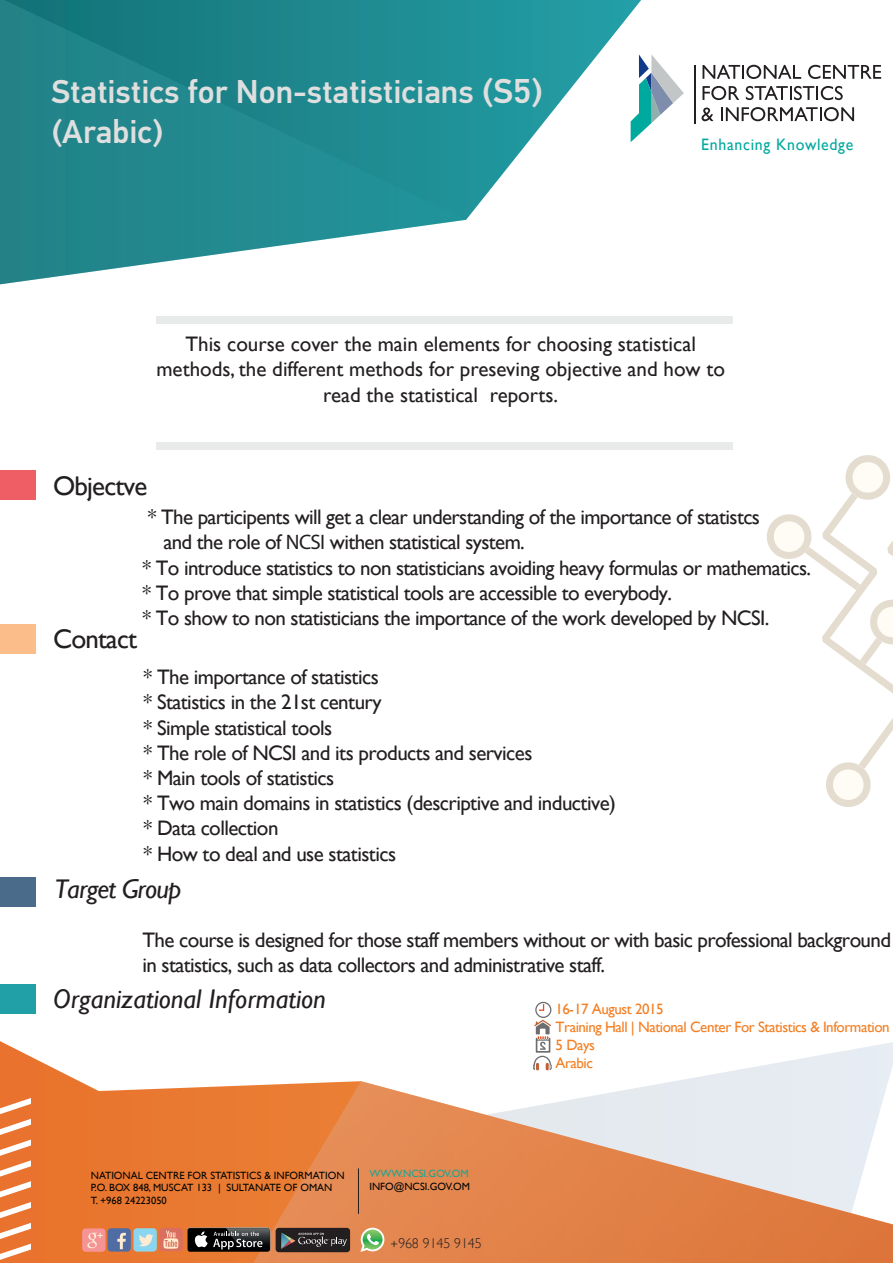
<style>
.page{position:relative;width:893px;height:1263px;background:#fff}
.page>*{position:absolute;margin:0;border:0;box-sizing:border-box;transform-origin:0 0}
.t1{font:500 33px/39.6px "PF Din Text Arabic";color:#dedfde}
.t2{font:italic 27px "Gill Sans";color:#231f20}
.t3{font:27px "Gill Sans";letter-spacing:-.03em;color:#231f20}
.t4{font:italic 27px "Gill Sans";letter-spacing:-.03em;color:#231f20}
.t5{font:21px/25.2px "Gill Sans";letter-spacing:-.03em;color:#231f20}
.t6{font:21px/25.2px "Gill Sans";color:#231f20;text-align:center}
.t7{font:16.5px "Gill Sans";letter-spacing:.045em;color:#00a99d;scale:.96 1}
.t8{font:15px/18px "Gill Sans";letter-spacing:-.03em;color:#f47e21}
.t9{font:300 14.1px "Gill Sans";letter-spacing:-.015em;color:#231f20}
.t10{font:10.5px/12.6px "Gill Sans";color:#050504}
.t11{font:10.5px "Gill Sans";color:#1ba591}
.s1{font-size:34.5px}
.s2{font-family:"Myriad Pro"}
.s3{font-family:"PF Din Text Arabic"}
</style>
<div class="page">
<svg style="left:466px;top:0;width:175px;height:220px"></svg>
<svg style="left:0;top:0;width:466px;height:285px;background:#39959a"></svg>
<div style="left:0;top:470px;width:36px;height:29px;background:#f05e65"></div>
<div style="left:0;top:624px;width:36px;height:30px;background:#fbbd89"></div>
<div style="left:0;top:984px;width:36px;height:30px;background:#22a0a8"></div>
<div style="left:0;top:877px;width:36px;height:29px;background:#4b6b8b"></div>
<div style="left:157px;top:316px;width:576px;height:8px;background:#e9eaea"></div>
<div style="left:157px;top:442px;width:576px;height:8px;background:#e9eaea"></div>
<svg style="left:0;top:1041px;width:893px;height:222px"></svg>
<svg style="left:241px;top:1081px;width:652px;height:182px;background:#e5a680"></svg>
<svg style="left:0;top:1098px;width:31px;height:162px"></svg>
<svg style="left:767px;top:455px;width:126px;height:352px"></svg>
<svg style="left:533px;top:1002px;width:19px;height:68px"></svg>
<svg style="left:808px;top:65px;width:73px;height:14px"></svg>
<svg style="left:702px;top:86px;width:37px;height:14px"></svg>
<svg style="left:746px;top:86px;width:97px;height:14px"></svg>
<svg style="left:701px;top:108px;width:12px;height:13px"></svg>
<svg style="left:721px;top:107px;width:133px;height:14px"></svg>
<svg style="left:702px;top:65px;width:99px;height:14px"></svg>
<svg style="left:631px;top:54px;width:53px;height:88px"></svg>
<hr style="left:694px;top:65px;width:2px;height:59px;background:#231f20">
<div style="left:107px;top:1228px;width:24px;height:23px;background:#4f6ca5;border-radius:4px"></div>
<svg style="left:117px;top:1233px;width:9px;height:16px"></svg>
<div style="left:133px;top:1228px;width:24px;height:23px;background:#8ad6f1;border-radius:4px"></div>
<svg style="left:139px;top:1234px;width:14px;height:12px"></svg>
<div style="left:188px;top:1228px;width:82px;height:24px;background:#3e200d;border-radius:2px"></div>
<svg style="left:159px;top:1227px;width:111px;height:24px;background:#6d554d"></svg>
<div style="left:276px;top:1228px;width:74px;height:24px;background:#231f20;border-radius:3px"></div>
<svg style="left:281px;top:1233px;width:66px;height:16px"></svg>
<div style="left:82px;top:1228px;width:23px;height:24px;background:#f59395;border-radius:4px"></div>
<svg style="left:87px;top:1233px;width:16px;height:15px"></svg>
<svg style="left:360px;top:1228px;width:24px;height:24px"></svg>
<hr style="left:358px;top:1168px;width:1px;height:46px;background:#231f20">
<h1 class="t1" style="left:51px;top:75px;width:493px">Statistics for Non-statisticians <span class="s1">(S5) </span>(Arabic)</h1>
<p class="t7" style="left:701px;top:135px;width:160px">Enhancing Knowledge</p>
<p class="t6" style="left:156px;top:331px;width:570px">This course cover the main elements for choosing statistical methods, the different methods for preseving objective and how to read the statistical reports.</p>
<p class="t3" style="left:53px;top:470px;width:96px">Objectve</p>
<p class="t5" style="left:148px;top:504px;width:614px">* The participents will get a clear understanding of the importance of statistcs</p>
<p class="t5" style="left:163px;top:529px;width:363px">and the role of <span class="s2">NCSI</span> withen statistical system.</p>
<p class="t5" style="left:143px;top:555px;width:670px">* To introduce statistics to non statisticians avoiding heavy formulas or mathematics.</p>
<p class="t5" style="left:143px;top:580px;width:531px">* To prove that simple statistical tools are accessible to everybody.</p>
<p class="t5" style="left:143px;top:605px;width:628px">* To show to non statisticians the importance of the work developed by NCSI.</p>
<p class="t3" style="left:53px;top:623px;width:85px">Contact</p>
<p class="t5" style="left:144px;top:664px;width:474px">* The importance of statistics<br>* Statistics in the 21st century<br>* Simple statistical tools<br>* The role of NCSI and its products and services<br>* Main tools of statistics<br>* Two main domains in statistics (descriptive and inductive) * Data collection<br>* How to deal and use statistics</p>
<p class="t4" style="left:54px;top:873px;width:129px">Target Group</p>
<p class="t5" style="left:143px;top:927px;width:750px">The course is designed for those staff members without or with basic professional background in statistics, such as data collectors and administrative staff.</p>
<p class="t2" style="left:53px;top:983px;width:274px">Organizational Information</p>
<p class="t10" style="left:91px;top:1169px;width:255px">NATIONAL CENTRE FOR STATISTICS &amp; INFORMATION<br>P.O. BOX 848, MUSCAT 133 | SULTANATE OF OMAN<br>T. +968 24223050</p>
<p class="t11" style="left:369px;top:1167px;width:101px">WWW.NCSI.GOV.OM</p>
<p class="t10" style="left:369px;top:1180px;width:102px">INFO@NCSI.GOV.OM</p>
<p class="t9" style="left:391px;top:1235px;width:93px"><span class="s3">+</span>968 9145 9145</p>
<p class="t8" style="left:556px;top:1000px;width:336px">16-17 August 2015<br>Training Hall | National Center For Statistics &amp; Information<br>5 Days<br>Arabic</p>
</div>
